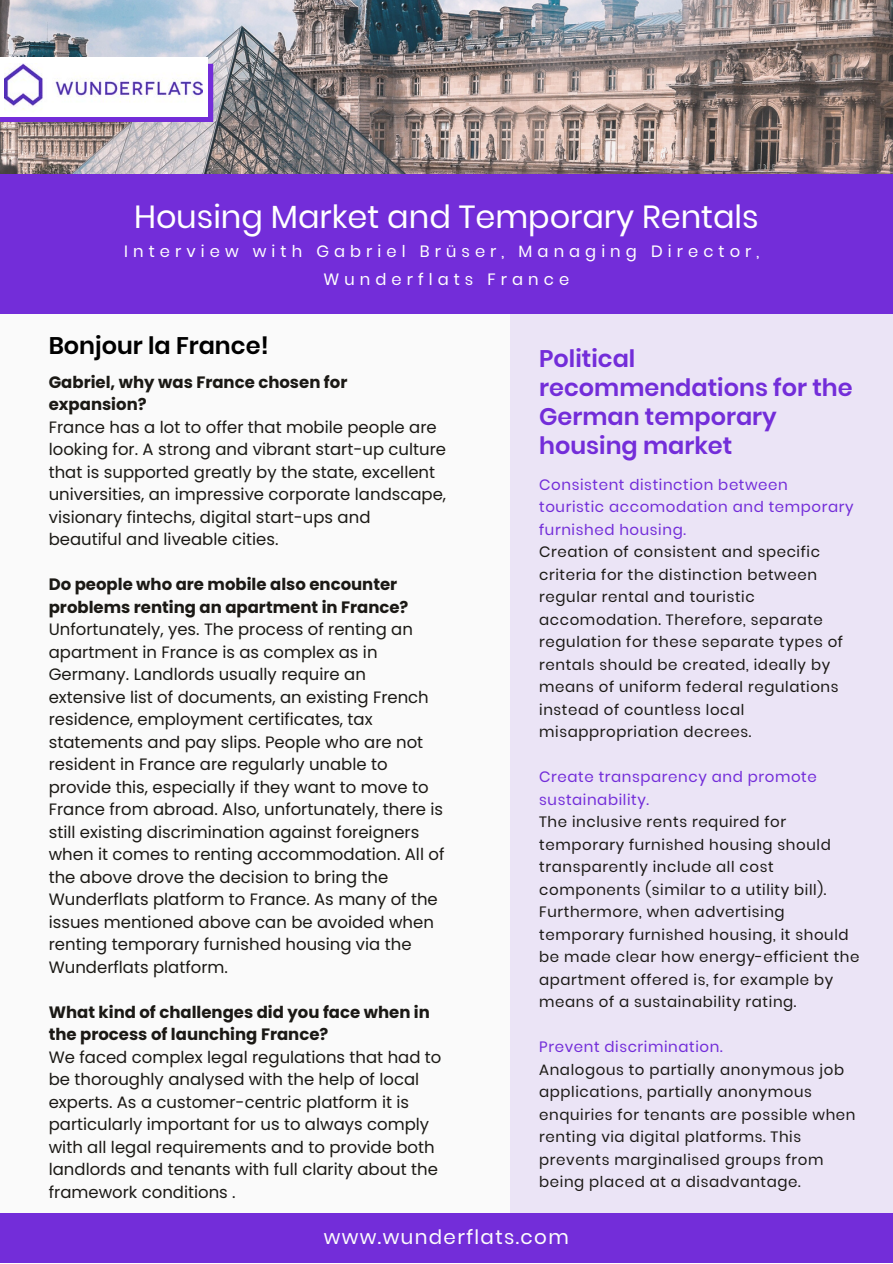
<style>
.page{position:relative;width:893px;height:1264px;background:#fff}
.page>*{position:absolute;margin:0;border:0;box-sizing:border-box;transform-origin:0 0}
.t1{font:31.95px "Poppins";color:#fff}
.t2{font:600 24px/29.2px "Poppins";color:#732dd9}
.t3{font:600 24px "Poppins";color:#000}
.t4{font:19.8px "Poppins";letter-spacing:.07em;color:#fdfdfd}
.t5{font:16.5px/22.5px "Poppins";color:#1b1915}
.t6{font:700 16.5px/22.5px "Poppins";color:#1b1915}
.t7{font:16.35px "Poppins";letter-spacing:.31em;color:#fff}
.t8{font:15px/22.5px "Poppins";letter-spacing:.04em;color:#1b1915}
.t9{font:15px/22.5px "Poppins";letter-spacing:.04em;color:#732dd9}
</style>
<div class="page">
<div style="left:0;top:0;width:892px;height:1262px;background:#fafafa"></div>
<img style="left:0;top:0;width:892px;height:174px">
<div style="left:510px;top:295px;width:382px;height:917px;background:#ebe4f6"></div>
<svg style="left:0;top:64px;width:213px;height:58px"></svg>
<div style="left:0;top:58px;width:207px;height:58px;background:#fff"></div>
<div style="left:0;top:1212px;width:892px;height:50px;background:#732dd9"></div>
<div style="left:0;top:174px;width:892px;height:139px;background:#732dd9"></div>
<img style="left:5px;top:64px;width:198px;height:46px">
<p class="t1" style="left:134px;top:195px;width:626px">Housing Market and Temporary Rentals</p>
<p class="t7" style="left:124px;top:239px;width:636px">Interview with Gabriel Brüser, Managing Director,</p>
<p class="t7" style="left:323px;top:267px;width:247px">Wunderflats France</p>
<p class="t3" style="left:49px;top:329px;width:222px">Bonjour la France!</p>
<p class="t2" style="left:539px;top:343px;width:98px">Political</p>
<p class="t2" style="left:539px;top:373px;width:315px">recommendations for the</p>
<p class="t2" style="left:539px;top:402px;width:239px">German temporary housing market</p>
<p class="t6" style="left:49px;top:371px;width:300px">Gabriel, why was France chosen for expansion?</p>
<p class="t5" style="left:49px;top:416px;width:399px">France has a lot to offer that mobile people are looking for. A strong and vibrant start-up culture that is supported greatly by the state, excellent universities, an impressive corporate landscape, visionary fintechs, digital start-ups and beautiful and liveable cities.</p>
<p class="t6" style="left:49px;top:573px;width:361px">Do people who are mobile also encounter problems renting an apartment in France?</p>
<p class="t5" style="left:49px;top:618px;width:397px">Unfortunately, yes. The process of renting an apartment in France is as complex as in Germany. Landlords usually require an extensive list of documents, an existing French residence, employment certificates, tax statements and pay slips. People who are not resident in France are regularly unable to provide this, especially if they want to move to France from abroad. Also, unfortunately, there is still existing discrimination against foreigners when it comes to renting accommodation. All of the above drove the decision to bring the Wunderflats platform to France. As many of the issues mentioned above can be avoided when renting temporary furnished housing via the Wunderflats platform.</p>
<p class="t6" style="left:49px;top:1000px;width:382px">What kind of challenges did you face when in the process of launching France?</p>
<p class="t5" style="left:49px;top:1045px;width:394px">We faced complex legal regulations that had to be thoroughly analysed with the help of local experts. As a customer-centric platform it is particularly important for us to always comply with all legal requirements and to provide both landlords and tenants with full clarity about the framework conditions .</p>
<p class="t4" style="left:324px;top:1222px;width:246px">www.wunderflats.com</p>
<p class="t9" style="left:539px;top:473px;width:250px">Consistent distinction between</p>
<p class="t9" style="left:539px;top:496px;width:316px">touristic accomodation and temporary furnished housing.</p>
<p class="t8" style="left:539px;top:541px;width:305px">Creation of consistent and specific criteria for the distinction between regular rental and touristic accomodation. Therefore, separate regulation for these separate types of rentals should be created, ideally by means of uniform federal regulations instead of countless local misappropriation decrees.</p>
<p class="t9" style="left:539px;top:765px;width:279px">Create transparency and promote sustainability.</p>
<p class="t8" style="left:539px;top:810px;width:322px">The inclusive rents required for temporary furnished housing should transparently include all cost components (similar to a utility bill).<br>Furthermore, when advertising temporary furnished housing, it should be made clear how energy-efficient the apartment offered is, for example by means of a sustainability rating.</p>
<p class="t9" style="left:539px;top:1035px;width:185px">Prevent discrimination.</p>
<p class="t8" style="left:539px;top:1058px;width:318px">Analogous to partially anonymous job applications, partially anonymous enquiries for tenants are possible when renting via digital platforms. This prevents marginalised groups from being placed at a disadvantage.</p>
</div>
